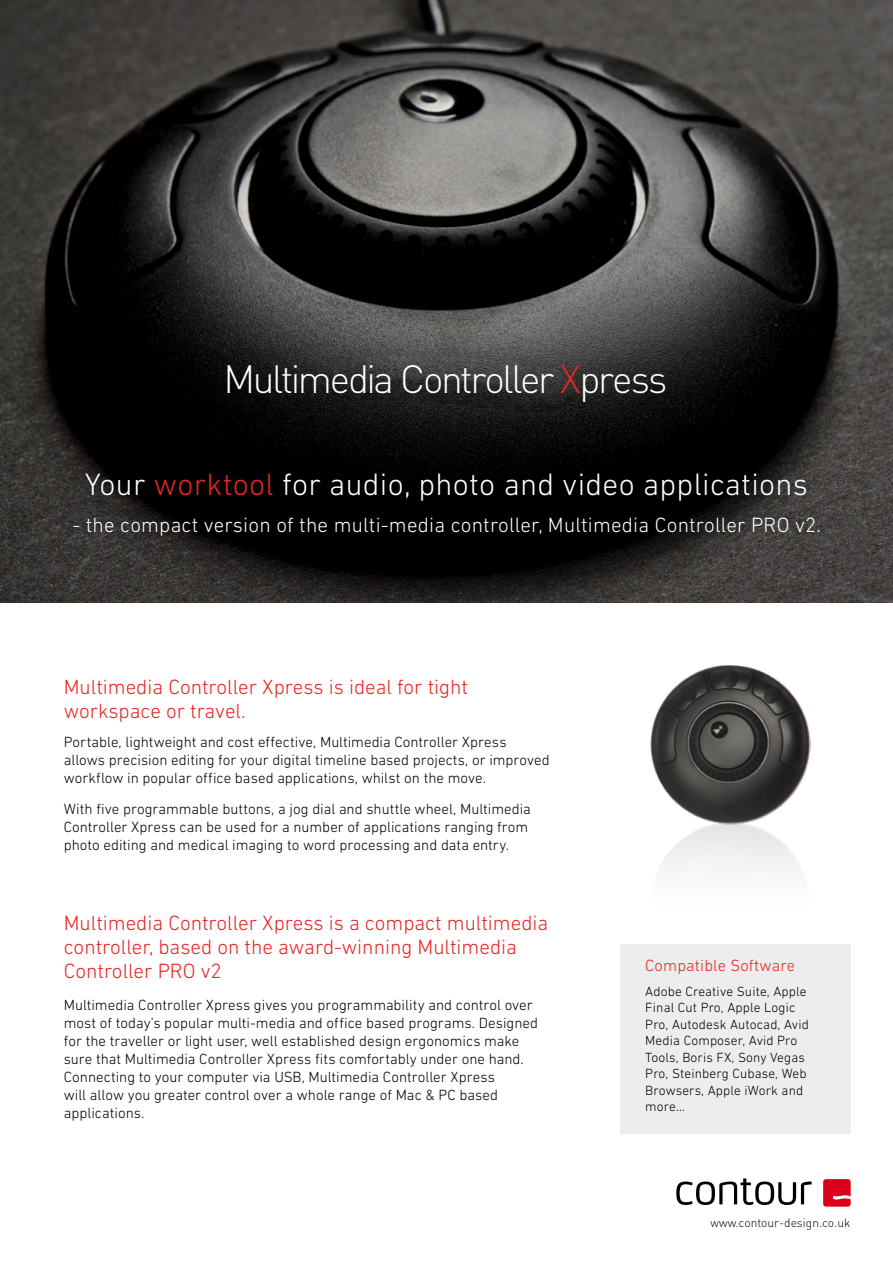
<style>
.page{position:relative;width:893px;height:1263px;background:#fff}
.page>*{position:absolute;margin:0;border:0;box-sizing:border-box;transform-origin:0 0}
.t1{font:300 39px "DIN";letter-spacing:-.06em;color:#fff}
.t2{font:300 31.5px "DIN Next LT Pro";letter-spacing:.01em;color:#fff}
.t3{font:300 21px/24px "DIN Next LT Pro";color:#e42524}
.t4{font:300 21px "DIN Next LT Pro";letter-spacing:.01em;color:#fff}
.t5{font:300 16.5px "DIN Next LT Pro";letter-spacing:.01em;color:#e42524}
.t6{font:300 15px/18px "DIN Next LT Pro";color:#000}
.t7{font:300 13.5px/16.5px "DIN Next LT Pro";letter-spacing:.01em;color:#000}
.t8{font:300 12px "DIN";color:#000}
.s1{color:#e42524}
</style>
<div class="page">
<img style="left:0;top:0;width:893px;height:602px">
<img style="left:650px;top:665px;width:161px;height:157px">
<img style="left:660px;top:822px;width:140px;height:48px">
<svg style="left:676px;top:1178px;width:136px;height:27px"></svg>
<svg style="left:823px;top:1179px;width:28px;height:27px"></svg>
<div style="left:620px;top:944px;width:231px;height:189px;background:#eceded"></div>
<h1 class="t1" style="left:223px;top:355px;width:445px">Multimedia Controller <span class="s1">X</span>press</h1>
<h2 class="t2" style="left:85px;top:466px;width:725px">Your <span class="s1">worktool</span> for audio, photo and video applications</h2>
<h3 class="t4" style="left:72px;top:513px;width:750px">- the compact version of the multi-media controller, Multimedia Controller PRO v2.</h3>
<h3 class="t3" style="left:64px;top:674px;width:406px">Multimedia Controller Xpress is ideal for tight workspace or travel.</h3>
<p class="t6" style="left:64px;top:733px;width:488px">Portable, lightweight and cost effective, Multimedia Controller Xpress allows precision editing for your digital timeline based projects, or improved workflow in popular office based applications, whilst on the move.</p>
<p class="t6" style="left:64px;top:800px;width:469px">With five programmable buttons, a jog dial and shuttle wheel, Multimedia<br>Controller Xpress can be used for a number of applications ranging from photo editing and medical imaging to word processing and data entry.</p>
<h3 class="t3" style="left:64px;top:911px;width:486px">Multimedia Controller Xpress is a compact multimedia controller, based on the award-winning Multimedia<br>Controller PRO v2</h3>
<p class="t6" style="left:64px;top:996px;width:476px">Multimedia Controller Xpress gives you programmability and control over most of today’s popular multi-media and office based programs. Designed for the traveller or light user, well established design ergonomics make sure that Multimedia Controller Xpress fits comfortably under one hand.<br>Connecting to your computer via USB, Multimedia Controller Xpress<br>will allow you greater control over a whole range of Mac &amp; PC based applications.</p>
<p class="t5" style="left:645px;top:955px;width:151px">Compatible Software</p>
<p class="t7" style="left:645px;top:983px;width:165px">Adobe Creative Suite, Apple<br>Final Cut Pro, Apple Logic<br>Pro, Autodesk Autocad, Avid<br>Media Composer, Avid Pro<br>Tools, Boris FX, Sony Vegas<br>Pro, Steinberg Cubase, Web<br>Browsers, Apple iWork and more…</p>
<p class="t8" style="left:711px;top:1215px;width:141px">www.contour-design.co.uk</p>
</div>
